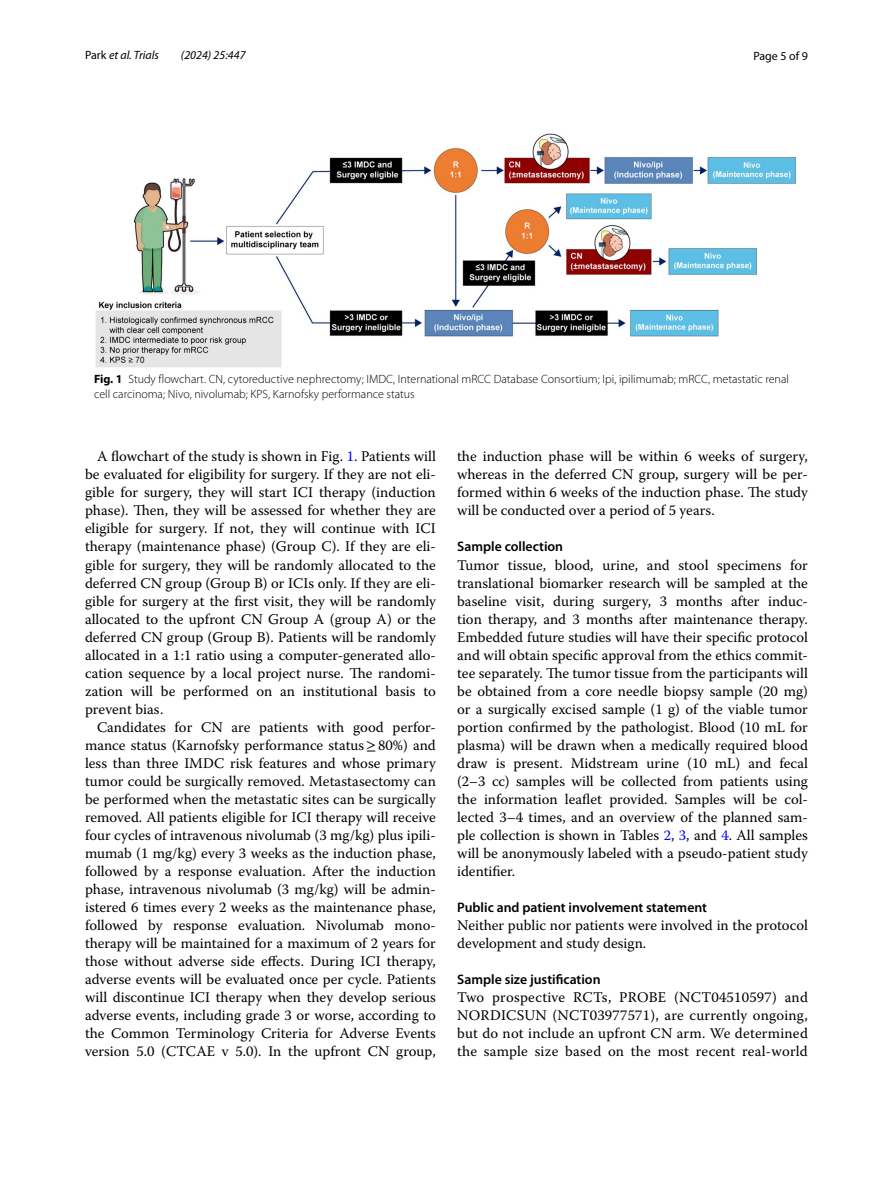
<style>
.page{position:relative;width:893px;height:1187px;background:#fff}
.page>*{position:absolute;margin:0;border:0;box-sizing:border-box;transform-origin:0 0}
.t1{font:14.7px/18px "Warnock Pro";color:#000;text-align:justify}
.t2{font:600 13.8px "Myriad Pro";color:#000}
.t3{font:300 12px/15px "Myriad Pro";color:#000}
.t4{font:italic 12px "Myriad Pro";color:#000}
.t5{font:12px "Myriad Pro";color:#000}
.s1{font-style:normal}
.s2{font-weight:700}
.s3{color:#00f}
.s4{font-family:"STIX"}
</style>
<div class="page">
<img style="left:96px;top:133px;width:701px;height:234px">
<p class="t4" style="left:85px;top:48px;width:76px"><span class="s1">Park</span> et al. Trials</p>
<p class="t4" style="left:181px;top:48px;width:66px">(2024) 25:447</p>
<p class="t5" style="left:753px;top:48px;width:56px">Page 5 of 9</p>
<p class="t3" style="left:94px;top:371px;width:696px"><span class="s2">Fig. 1</span> Study flowchart. CN, cytoreductive nephrectomy; IMDC, International mRCC Database Consortium; Ipi, ipilimumab; mRCC, metastatic renal cell carcinoma; Nivo, nivolumab; KPS, Karnofsky performance status</p>
<p class="t1" style="left:85px;top:447px;width:352px;text-indent:12px">A flowchart of the study is shown in Fig. <span class="s3">1</span>. Patients will be evaluated for eligibility for surgery. If they are not eli&shy;gible for surgery, they will start ICI therapy (induction phase). Then, they will be assessed for whether they are eligible for surgery. If not, they will continue with ICI therapy (maintenance phase) (Group C). If they are eli&shy;gible for surgery, they will be randomly allocated to the deferred CN group (Group B) or ICIs only. If they are eli&shy;gible for surgery at the first visit, they will be randomly allocated to the upfront CN Group A (group A) or the deferred CN group (Group B). Patients will be randomly allocated in a 1:1 ratio using a computer-generated allo&shy;cation sequence by a local project nurse. The randomi&shy;zation will be performed on an institutional basis to prevent bias.</p>
<p class="t1" style="left:85px;top:717px;width:352px;text-indent:12px">Candidates for CN are patients with good perfor&shy;mance status (Karnofsky performance status<span class="s4">≥</span>80%) and less than three IMDC risk features and whose primary tumor could be surgically removed. Metastasectomy can be performed when the metastatic sites can be surgically removed. All patients eligible for ICI therapy will receive four cycles of intravenous nivolumab (3 mg/kg) plus ipili&shy;mumab (1 mg/kg) every 3 weeks as the induction phase, followed by a response evaluation. After the induction phase, intravenous nivolumab (3 mg/kg) will be admin&shy;istered 6 times every 2 weeks as the maintenance phase, followed by response evaluation. Nivolumab mono&shy;therapy will be maintained for a maximum of 2 years for those without adverse side effects. During ICI therapy, adverse events will be evaluated once per cycle. Patients will discontinue ICI therapy when they develop serious adverse events, including grade 3 or worse, according to the Common Terminology Criteria for Adverse Events version 5.0 (CTCAE v 5.0). In the upfront CN group,</p>
<p class="t1" style="left:457px;top:447px;width:352px">the induction phase will be within 6 weeks of surgery, whereas in the deferred CN group, surgery will be per&shy;formed within 6 weeks of the induction phase. The study will be conducted over a period of 5 years.</p>
<p class="t2" style="left:457px;top:538px;width:108px">Sample collection</p>
<p class="t1" style="left:457px;top:555px;width:352px">Tumor tissue, blood, urine, and stool specimens for translational biomarker research will be sampled at the baseline visit, during surgery, 3 months after induc&shy;tion therapy, and 3 months after maintenance therapy.<br>Embedded future studies will have their specific protocol and will obtain specific approval from the ethics commit&shy;tee separately. The tumor tissue from the participants will be obtained from a core needle biopsy sample (20 mg) or a surgically excised sample (1 g) of the viable tumor portion confirmed by the pathologist. Blood (10 mL for plasma) will be drawn when a medically required blood draw is present. Midstream urine (10 mL) and fecal (2–3 cc) samples will be collected from patients using the information leaflet provided. Samples will be col&shy;lected 3–4 times, and an overview of the planned sam&shy;ple collection is shown in Tables <span class="s3">2</span>, <span class="s3">3</span>, and <span class="s3">4</span>. All samples will be anonymously labeled with a pseudo-patient study identifier.</p>
<p class="t2" style="left:457px;top:898px;width:251px">Public and patient involvement statement</p>
<p class="t1" style="left:457px;top:915px;width:352px">Neither public nor patients were involved in the protocol development and study design.</p>
<p class="t2" style="left:457px;top:970px;width:145px">Sample size justification</p>
<p class="t1" style="left:457px;top:987px;width:352px">Two prospective RCTs, PROBE (NCT04510597) and NORDICSUN (NCT03977571), are currently ongoing, but do not include an upfront CN arm. We determined the sample size based on the most recent real-world</p>
</div>
